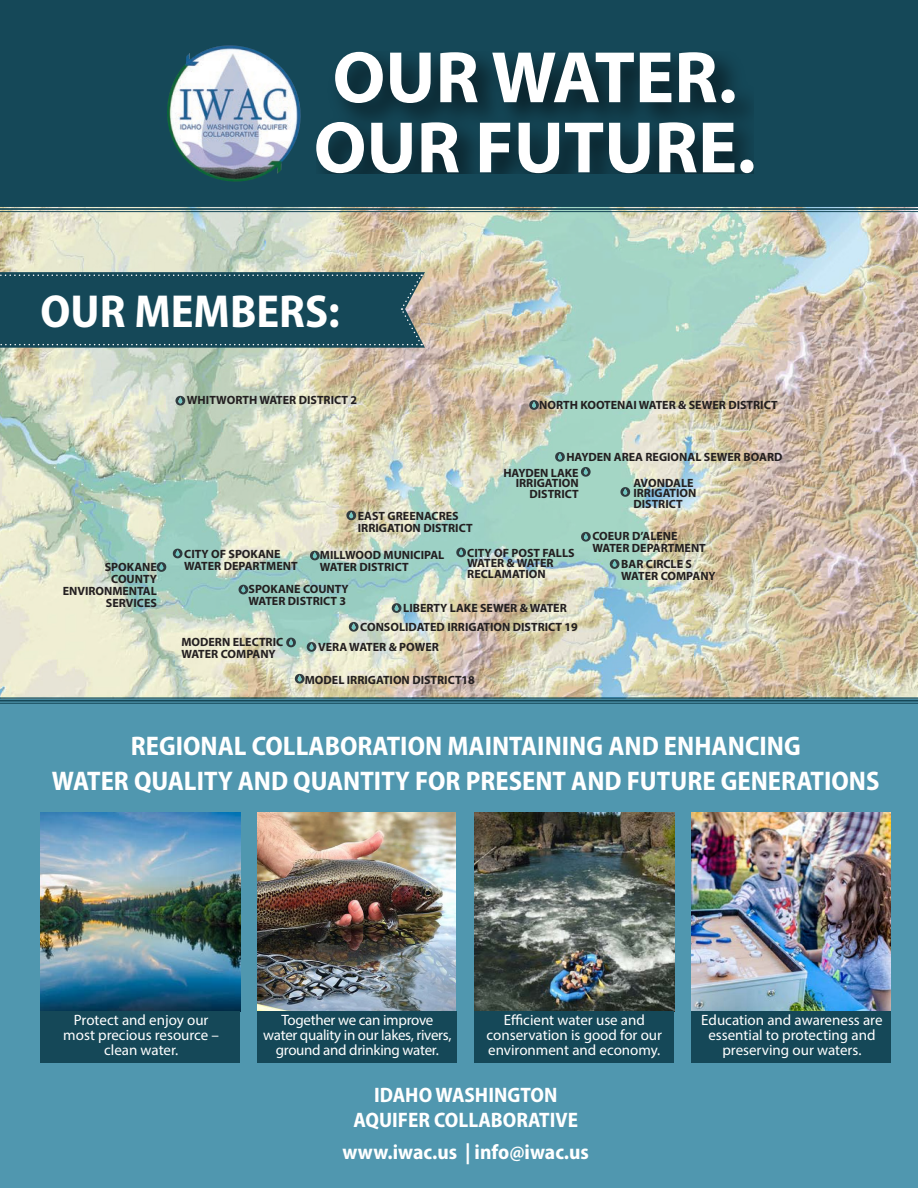
<style>
.page{position:relative;width:918px;height:1188px;background:#fff}
.page>*{position:absolute;margin:0;border:0;box-sizing:border-box;transform-origin:0 0}
.t1{font:46.5px "Myriad Variable Concept";letter-spacing:.195em;color:#fff}
.t2{font:27px "Myriad Variable Concept";letter-spacing:.175em;color:#fff}
.t3{font:21px "Myriad Variable Concept";letter-spacing:.175em;color:#fff}
.t4{font:15px/15px "Myriad Pro";color:#fff;text-align:center}
.t5{font:15px/15px "Myriad Pro";letter-spacing:-.02em;color:#fff;text-align:center}
.t6{font:700 12px/12px "Myriad Pro";color:#231f20}
</style>
<div class="page">
<div style="left:0;top:698px;width:918px;height:490px;background:#5097af"></div>
<img style="left:0;top:205px;width:918px;height:493px">
<svg style="left:295px;top:674px;width:10px;height:10px"></svg>
<svg style="left:349px;top:622px;width:10px;height:10px"></svg>
<svg style="left:555px;top:452px;width:10px;height:10px"></svg>
<svg style="left:581px;top:467px;width:10px;height:10px"></svg>
<svg style="left:581px;top:532px;width:10px;height:10px"></svg>
<svg style="left:456px;top:548px;width:10px;height:9px"></svg>
<svg style="left:310px;top:551px;width:10px;height:9px"></svg>
<svg style="left:239px;top:585px;width:9px;height:9px"></svg>
<svg style="left:392px;top:603px;width:9px;height:10px"></svg>
<svg style="left:307px;top:642px;width:9px;height:10px"></svg>
<svg style="left:620px;top:487px;width:10px;height:10px"></svg>
<svg style="left:610px;top:559px;width:10px;height:10px"></svg>
<svg style="left:173px;top:549px;width:10px;height:9px"></svg>
<svg style="left:346px;top:511px;width:10px;height:9px"></svg>
<svg style="left:529px;top:400px;width:10px;height:10px"></svg>
<svg style="left:176px;top:396px;width:9px;height:10px"></svg>
<svg style="left:157px;top:562px;width:9px;height:10px"></svg>
<svg style="left:286px;top:638px;width:10px;height:9px"></svg>
<svg style="left:0;top:272px;width:425px;height:76px;background:#1c4d5c"></svg>
<img style="left:40px;top:812px;width:200px;height:199px">
<img style="left:257px;top:812px;width:199px;height:199px">
<img style="left:474px;top:812px;width:200px;height:199px">
<img style="left:691px;top:812px;width:200px;height:199px">
<div style="left:40px;top:1011px;width:200px;height:52px;background:#154858"></div>
<div style="left:257px;top:1011px;width:200px;height:52px;background:#154858"></div>
<div style="left:474px;top:1011px;width:200px;height:52px;background:#154858"></div>
<div style="left:691px;top:1011px;width:200px;height:52px;background:#154858"></div>
<div style="left:0;top:0;width:918px;height:205px;background:#154858"></div>
<img style="left:167px;top:45px;width:134px;height:137px">
<img style="left:343px;top:52px;width:411px;height:121px">
<svg style="left:335px;top:52px;width:48px;height:51px;background:#90a2a9"></svg>
<svg style="left:390px;top:53px;width:41px;height:50px;background:#97a8ad"></svg>
<svg style="left:440px;top:52px;width:38px;height:50px;background:#acb8bc"></svg>
<svg style="left:492px;top:53px;width:142px;height:49px;background:#8d9fa4"></svg>
<svg style="left:640px;top:53px;width:31px;height:49px;background:#b5bfc2"></svg>
<svg style="left:679px;top:52px;width:37px;height:50px;background:#b1bcc0"></svg>
<div style="left:721px;top:89px;width:14px;height:14px;background:#fff;border-radius:50%"></div>
<svg style="left:316px;top:122px;width:48px;height:51px"></svg>
<svg style="left:371px;top:123px;width:41px;height:50px;background:#97a8ae"></svg>
<svg style="left:421px;top:122px;width:38px;height:50px;background:#acb8bc"></svg>
<svg style="left:480px;top:123px;width:30px;height:49px"></svg>
<svg style="left:519px;top:123px;width:40px;height:50px;background:#99aaaf"></svg>
<svg style="left:565px;top:123px;width:38px;height:49px;background:#748990"></svg>
<svg style="left:609px;top:123px;width:41px;height:50px;background:#97a8ae"></svg>
<svg style="left:659px;top:122px;width:38px;height:50px;background:#acb8bc"></svg>
<svg style="left:703px;top:123px;width:31px;height:49px;background:#b5bfc3"></svg>
<div style="left:740px;top:160px;width:14px;height:13px;background:#fff;border-radius:50%"></div>
<hr style="left:0;top:698px;width:918px;height:1px;background:#154858">
<hr style="left:0;top:700px;width:918px;height:2px;background:#154858">
<hr style="left:0;top:703px;width:918px;height:1px;background:#154858">
<hr style="left:0;top:206px;width:918px;height:1px;background:#154858">
<hr style="left:0;top:208px;width:918px;height:2px;background:#154858">
<hr style="left:0;top:211px;width:918px;height:1px;background:#154858">
<p class="t1" style="left:40px;top:284px;width:297px">OUR MEMBERS:</p>
<p class="t6" style="left:187px;top:394px;width:172px">WHITWORTH WATER DISTRICT 2</p>
<p class="t6" style="left:539px;top:398px;width:240px">NORTH KOOTENAI WATER &amp; SEWER DISTRICT</p>
<p class="t6" style="left:566px;top:451px;width:218px">HAYDEN AREA REGIONAL SEWER BOARD</p>
<p class="t6" style="left:503px;top:467px;width:77px">HAYDEN LAKE</p>
<p class="t6" style="left:516px;top:478px;width:65px;line-height:10.5px;text-align:right">IRRIGATION<br>DISTRICT</p>
<p class="t6" style="left:633px;top:476px;width:62px">AVONDALE</p>
<p class="t6" style="left:633px;top:487px;width:65px;line-height:10.5px">IRRIGATION<br>DISTRICT</p>
<p class="t6" style="left:63px;top:561px;width:96px;text-align:right">SPOKANE<br>COUNTY<br>ENVIRONMENTAL<br>SERVICES</p>
<p class="t6" style="left:358px;top:509px;width:116px">EAST GREENACRES<br>IRRIGATION DISTRICT</p>
<p class="t6" style="left:467px;top:547px;width:109px;line-height:10.5px">CITY OF POST FALLS<br>WATER &amp; WATER<br>RECLAMATION</p>
<p class="t6" style="left:184px;top:547px;width:98px">CITY OF SPOKANE</p>
<p class="t6" style="left:184px;top:559px;width:115px">WATER DEPARTMENT</p>
<p class="t6" style="left:320px;top:549px;width:126px">MILLWOOD MUNICIPAL</p>
<p class="t6" style="left:320px;top:561px;width:90px">WATER DISTRICT</p>
<p class="t6" style="left:249px;top:583px;width:102px">SPOKANE COUNTY</p>
<p class="t6" style="left:249px;top:595px;width:99px">WATER DISTRICT 3</p>
<p class="t6" style="left:318px;top:641px;width:122px">VERA WATER &amp; POWER</p>
<p class="t6" style="left:403px;top:602px;width:165px">LIBERTY LAKE SEWER &amp; WATER</p>
<p class="t6" style="left:360px;top:621px;width:219px">CONSOLIDATED IRRIGATION DISTRICT 19</p>
<p class="t6" style="left:181px;top:636px;width:103px">MODERN ELECTRIC<br>WATER COMPANY</p>
<p class="t6" style="left:305px;top:674px;width:172px">MODEL IRRIGATION DISTRICT18</p>
<p class="t6" style="left:593px;top:530px;width:87px">COEUR D’ALENE</p>
<p class="t6" style="left:593px;top:542px;width:115px">WATER DEPARTMENT</p>
<p class="t6" style="left:621px;top:557px;width:72px">BAR CIRCLE S</p>
<p class="t6" style="left:621px;top:569px;width:96px">WATER COMPANY</p>
<p class="t2" style="left:131px;top:730px;width:666px">REGIONAL COLLABORATION MAINTAINING AND ENHANCING</p>
<p class="t2" style="left:52px;top:765px;width:825px">WATER QUALITY AND QUANTITY FOR PRESENT AND FUTURE GENERATIONS</p>
<p class="t4" style="left:74px;top:1013px;width:136px">Protect and enjoy our</p>
<p class="t4" style="left:63px;top:1028px;width:157px">most precious resource –</p>
<p class="t4" style="left:104px;top:1043px;width:76px">clean water.</p>
<p class="t5" style="left:263px;top:1013px;width:190px">Together we can improve water quality in our lakes, rivers, ground and drinking water.</p>
<p class="t4" style="left:487px;top:1013px;width:177px">Efficient water use and conservation is good for our environment and economy.</p>
<p class="t4" style="left:701px;top:1013px;width:183px">Education and awareness are essential to protecting and preserving our waters.</p>
<p class="t3" style="left:374px;top:1083px;width:181px">IDAHO WASHINGTON</p>
<p class="t3" style="left:353px;top:1108px;width:223px">AQUIFER COLLABORATIVE</p>
<p class="t3" style="left:342px;top:1140px;width:245px">www.iwac.us | info@iwac.us</p>
</div>
